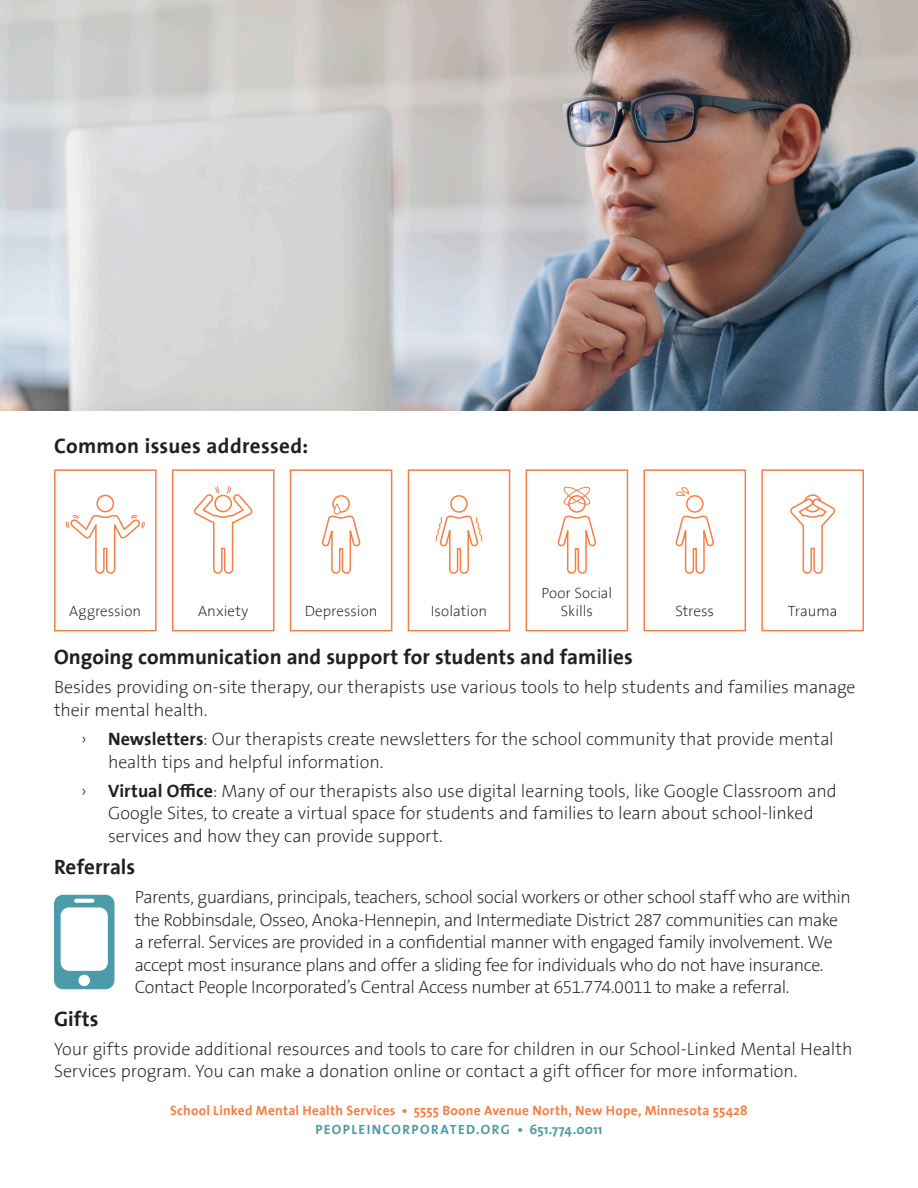
<style>
.page{position:relative;width:918px;height:1188px;background:#fff}
.page>*{position:absolute;margin:0;border:0;box-sizing:border-box;transform-origin:0 0}
.t1{font:21px "The Sans 7 Bold Plain";letter-spacing:.005em;color:#231f20}
.t2{font:200 18px/22.5px "The Sans B2";letter-spacing:-.015em;color:#231f20}
.t3{font:200 15px/18px "The Sans B2";color:#231f20;text-align:center}
.t4{font:13.5px "The Sans 7 Bold Plain";letter-spacing:.015em;color:#f47f45}
.t5{font:13.5px "The Sans 7 Bold Plain";letter-spacing:.1em;color:#4b9ba9}
.s1{font-family:"The Sans 7 Bold Plain";font-weight:400}
</style>
<div class="page">
<div style="left:54px;top:895px;width:60px;height:94px;background:#4b9ba9;border-radius:9px"></div>
<div style="left:61px;top:907px;width:47px;height:64px;background:#fff;border-radius:9px"></div>
<svg style="left:74px;top:899px;width:20px;height:4px"></svg>
<div style="left:79px;top:975px;width:11px;height:11px;background:#fff;border-radius:50%"></div>
<img style="left:0;top:0;width:918px;height:410px">
<div style="left:54px;top:469px;width:103px;height:162px;border:2px solid #f47f45"></div>
<div style="left:172px;top:469px;width:102px;height:162px;border:2px solid #f47f45"></div>
<div style="left:290px;top:469px;width:102px;height:162px;border:2px solid #f47f45"></div>
<div style="left:408px;top:469px;width:102px;height:162px;border:2px solid #f47f45"></div>
<div style="left:526px;top:469px;width:102px;height:162px;border:2px solid #f47f45"></div>
<div style="left:644px;top:469px;width:102px;height:162px;border:2px solid #f47f45"></div>
<div style="left:761px;top:469px;width:103px;height:162px;border:2px solid #f47f45"></div>
<svg style="left:194px;top:486px;width:59px;height:88px"></svg>
<div style="left:686px;top:495px;width:18px;height:18px;border:2px solid #f47f45;border-radius:50%"></div>
<svg style="left:675px;top:515px;width:39px;height:59px"></svg>
<svg style="left:675px;top:487px;width:14px;height:10px"></svg>
<div style="left:96px;top:495px;width:18px;height:17px;border:2px solid #f47f45;border-radius:50%"></div>
<svg style="left:66px;top:515px;width:78px;height:59px"></svg>
<div style="left:804px;top:494px;width:18px;height:18px;border:2px solid #f47f45;border-radius:50%"></div>
<svg style="left:790px;top:497px;width:46px;height:77px"></svg>
<div style="left:568px;top:495px;width:18px;height:18px;border:2px solid #f47f45;border-radius:50%"></div>
<svg style="left:557px;top:515px;width:40px;height:59px"></svg>
<svg style="left:563px;top:486px;width:28px;height:20px"></svg>
<div style="left:450px;top:495px;width:18px;height:18px;border:2px solid #f47f45;border-radius:50%"></div>
<svg style="left:435px;top:515px;width:48px;height:59px"></svg>
<div style="left:332px;top:495px;width:18px;height:18px;border:2px solid #f47f45;border-radius:50%"></div>
<svg style="left:321px;top:503px;width:40px;height:71px"></svg>
<p class="t1" style="left:54px;top:428px;width:256px">Common issues addressed:</p>
<p class="t3" style="left:69px;top:603px;width:74px">Aggression</p>
<p class="t3" style="left:198px;top:603px;width:52px">Anxiety</p>
<p class="t3" style="left:305px;top:603px;width:74px">Depression</p>
<p class="t3" style="left:431px;top:603px;width:58px">Isolation</p>
<p class="t3" style="left:541px;top:585px;width:73px">Poor Social<br>Skills</p>
<p class="t3" style="left:676px;top:603px;width:40px">Stress</p>
<p class="t3" style="left:788px;top:603px;width:51px">Trauma</p>
<p class="t1" style="left:54px;top:639px;width:580px">Ongoing communication and support for students and families</p>
<p class="t2" style="left:54px;top:677px;width:803px">Besides providing on-site therapy, our therapists use various tools to help students and families manage their mental health.</p>
<p class="t2" style="left:108px;top:729px;width:727px;text-indent:-27px">› <span class="s1">Newsletters</span>: Our therapists create newsletters for the school community that provide mental health tips and helpful information.</p>
<p class="t2" style="left:108px;top:780px;width:730px;text-indent:-27px">› <span class="s1">Virtual Office</span>: Many of our therapists also use digital learning tools, like Google Classroom and<br>Google Sites, to create a virtual space for students and families to learn about school-linked services and how they can provide support.</p>
<p class="t1" style="left:54px;top:849px;width:83px">Referrals</p>
<p class="t2" style="left:135px;top:887px;width:718px">Parents, guardians, principals, teachers, school social workers or other school staff who are within the Robbinsdale, Osseo, Anoka-Hennepin, and Intermediate District 287 communities can make a referral. Services are provided in a confidential manner with engaged family involvement. We accept most insurance plans and offer a sliding fee for individuals who do not have insurance.<br>Contact People Incorporated’s Central Access number at 651.774.0011 to make a referral.</p>
<p class="t1" style="left:54px;top:1001px;width:46px">Gifts</p>
<p class="t2" style="left:54px;top:1038px;width:800px">Your gifts provide additional resources and tools to care for children in our School-Linked Mental Health<br>Services program. You can make a donation online or contact a gift officer for more information.</p>
<p class="t4" style="left:170px;top:1099px;width:579px">School Linked Mental Health Services • 5555 Boone Avenue North, New Hope, Minnesota 55428</p>
<p class="t5" style="left:315px;top:1118px;width:289px">PEOPLEINCORPORATED.ORG • 651.774.0011</p>
</div>
